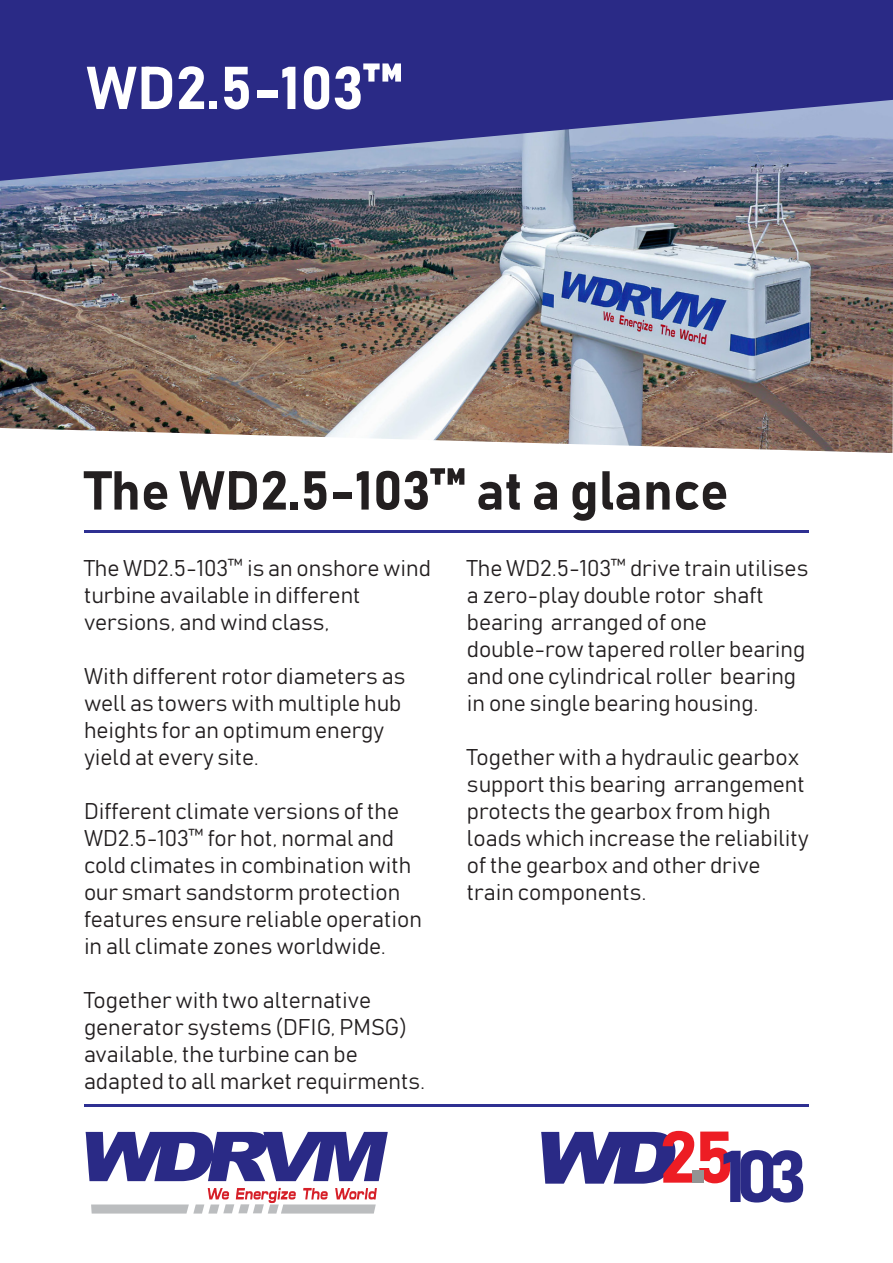
<style>
.page{position:relative;width:893px;height:1263px;background:#fff}
.page>*{position:absolute;margin:0;border:0;box-sizing:border-box;transform-origin:0 0}
.t1{font:72.15px "Bahnschrift";color:#2a2a86;scale:1.07 1}
.t2{font:59.55px "Bahnschrift";color:#fff}
.t3{font:54px "Bahnschrift";color:#231f20}
.t4{font:22.5px/27px "Bahnschrift";color:#231f20}
</style>
<div class="page">
<div style="left:0;top:0;width:893px;height:100px;background:#2a2a86"></div>
<img style="left:0;top:100px;width:893px;height:353px">
<hr style="left:84px;top:530px;width:724px;height:2px;background:#2e3092">
<hr style="left:84px;top:1104px;width:724px;height:2px;background:#2e3092">
<svg style="left:86px;top:1132px;width:302px;height:49px"></svg>
<svg style="left:91px;top:1188px;width:286px;height:25px"></svg>
<svg style="left:541px;top:1131px;width:189px;height:53px"></svg>
<div style="left:692px;top:1170px;width:11px;height:13px;background:#939393"></div>
<h2 class="t2" style="left:86px;top:50px;width:319px">WD2.5-103™</h2>
<h3 class="t3" style="left:85px;top:456px;width:645px">The WD2.5-103™ at a glance</h3>
<p class="t4" style="left:84px;top:554px;width:348px">The WD2.5-103™ is an onshore wind turbine available in different versions, and wind class,</p>
<p class="t4" style="left:84px;top:662px;width:323px">With different rotor diameters as well as towers with multiple hub heights for an optimum energy yield at every site.</p>
<p class="t4" style="left:84px;top:797px;width:339px">Different climate versions of the WD2.5-103™ for hot, normal and cold climates in combination with our smart sandstorm protection features ensure reliable operation in all climate zones worldwide.</p>
<p class="t4" style="left:84px;top:986px;width:343px">Together with two alternative generator systems (DFIG, PMSG) available, the turbine can be adapted to all market requirments.</p>
<p class="t4" style="left:467px;top:554px;width:343px">The WD2.5-103™ drive train utilises a zero-play double rotor shaft bearing arranged of one double-row tapered roller bearing and one cylindrical roller bearing in one single bearing housing.</p>
<p class="t4" style="left:467px;top:743px;width:343px">Together with a hydraulic gearbox support this bearing arrangement protects the gearbox from high loads which increase the reliability of the gearbox and other drive train components.</p>
<h1 class="t1" style="left:721px;top:1131px;width:83px">103</h1>
</div>
